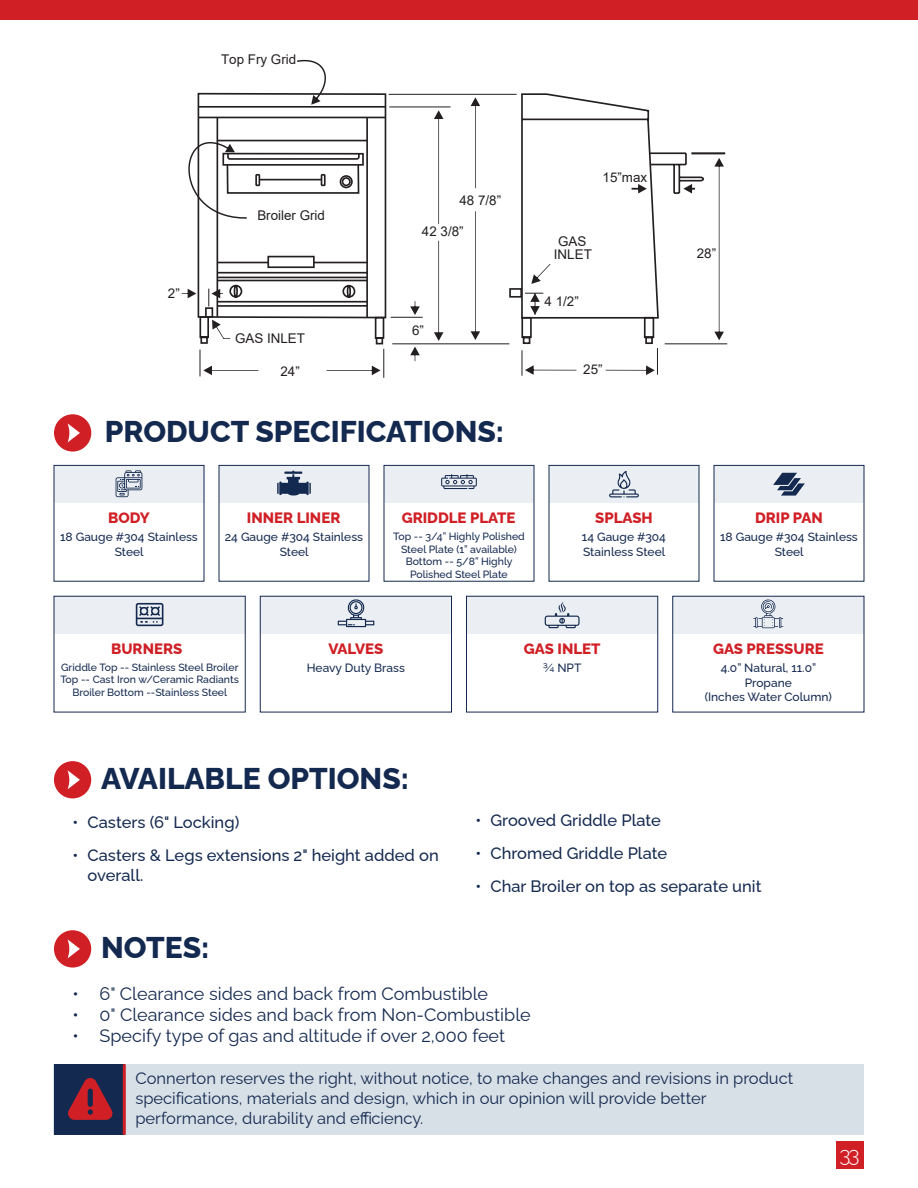
<style>
.page{position:relative;width:918px;height:1188px;background:#fff}
.page>*{position:absolute;margin:0;border:0;box-sizing:border-box;transform-origin:0 0}
.t1{font:800 30px "Raleway";color:#14294f}
.t2{font:300 21px "Raleway";color:#fff}
.t3{font:18px "Raleway";color:#14294f}
.t4{font:16.5px/19.8px "Raleway";color:#14294f}
.t5{font:500 16.5px/19.8px "Raleway";color:#14294f}
.t6{font:800 15px "Raleway";color:#d02026}
.t7{font:13.35px/13px "Arial";color:#231f20;text-align:center}
.t8{font:500 12px/14.4px "Raleway";color:#14294f;text-align:center}
.t9{font:500 10.5px/12.6px "Raleway";color:#14294f;text-align:center}
</style>
<div class="page">
<hr style="left:389px;top:94px;width:128px;height:1px;background:#231f20">
<svg style="left:471px;top:211px;width:9px;height:129px"></svg>
<svg style="left:471px;top:97px;width:9px;height:91px"></svg>
<hr style="left:391px;top:317px;width:32px;height:1px;background:#231f20">
<svg style="left:410px;top:347px;width:10px;height:14px"></svg>
<svg style="left:410px;top:301px;width:10px;height:14px"></svg>
<hr style="left:392px;top:343px;width:117px;height:1px;background:#231f20">
<hr style="left:665px;top:343px;width:62px;height:1px;background:#231f20">
<div style="left:509px;top:288px;width:13px;height:10px;border:2px solid #231f20"></div>
<hr style="left:389px;top:107px;width:62px;height:1px;background:#231f20">
<svg style="left:434px;top:241px;width:9px;height:100px"></svg>
<svg style="left:434px;top:110px;width:9px;height:114px"></svg>
<svg style="left:182px;top:60px;width:205px;height:318px"></svg>
<hr style="left:691px;top:152px;width:34px;height:2px;background:#231f20">
<svg style="left:714px;top:158px;width:10px;height:182px"></svg>
<svg style="left:520px;top:93px;width:185px;height:283px"></svg>
<svg style="left:54px;top:930px;width:37px;height:38px"></svg>
<svg style="left:54px;top:761px;width:37px;height:37px"></svg>
<div style="left:54px;top:1064px;width:810px;height:71px;background:#d7e0e7"></div>
<div style="left:54px;top:1064px;width:70px;height:71px;background:#14294f"></div>
<hr style="left:123px;top:1064px;width:3px;height:71px;background:#d02026">
<svg style="left:68px;top:1078px;width:45px;height:42px"></svg>
<div style="left:0;top:0;width:918px;height:20px;background:#d02026"></div>
<div style="left:54px;top:596px;width:191px;height:38px;background:#ebeff3"></div>
<div style="left:260px;top:596px;width:191px;height:38px;background:#ebeff3"></div>
<div style="left:466px;top:596px;width:192px;height:38px;background:#ebeff3"></div>
<div style="left:673px;top:596px;width:191px;height:38px;background:#ebeff3"></div>
<svg style="left:54px;top:414px;width:37px;height:38px"></svg>
<div style="left:54px;top:465px;width:150px;height:38px;background:#ebeff3"></div>
<div style="left:219px;top:465px;width:150px;height:38px;background:#ebeff3"></div>
<div style="left:384px;top:465px;width:150px;height:38px;background:#ebeff3"></div>
<div style="left:549px;top:465px;width:150px;height:38px;background:#ebeff3"></div>
<div style="left:714px;top:465px;width:150px;height:38px;background:#ebeff3"></div>
<div style="left:54px;top:596px;width:191px;height:116px;border:1px solid #14294f"></div>
<div style="left:260px;top:596px;width:192px;height:116px;border:1px solid #14294f"></div>
<div style="left:466px;top:596px;width:192px;height:116px;border:1px solid #14294f"></div>
<div style="left:673px;top:596px;width:191px;height:116px;border:1px solid #14294f"></div>
<svg style="left:773px;top:473px;width:32px;height:23px"></svg>
<svg style="left:609px;top:471px;width:30px;height:27px"></svg>
<svg style="left:116px;top:470px;width:26px;height:27px"></svg>
<svg style="left:136px;top:603px;width:27px;height:23px"></svg>
<svg style="left:338px;top:599px;width:36px;height:28px"></svg>
<svg style="left:545px;top:602px;width:35px;height:26px"></svg>
<svg style="left:753px;top:599px;width:30px;height:29px"></svg>
<svg style="left:277px;top:470px;width:34px;height:26px"></svg>
<svg style="left:441px;top:474px;width:36px;height:15px"></svg>
<div style="left:836px;top:1141px;width:28px;height:28px;background:#d02026"></div>
<p class="t7" style="left:221px;top:54px;width:77px">Top Fry Grid</p>
<p class="t7" style="left:168px;top:288px;width:13px">2”</p>
<p class="t7" style="left:257px;top:211px;width:69px">Broiler Grid</p>
<p class="t7" style="left:235px;top:333px;width:71px">GAS INLET</p>
<p class="t7" style="left:281px;top:366px;width:21px">24”</p>
<p class="t7" style="left:460px;top:195px;width:43px">48 7/8”</p>
<p class="t7" style="left:422px;top:226px;width:43px">42 3/8”</p>
<p class="t7" style="left:412px;top:325px;width:13px">6”</p>
<h1 class="t1" style="left:105px;top:413px;width:401px">PRODUCT SPECIFICATIONS:</h1>
<p class="t7" style="left:603px;top:173px;width:46px">15”max</p>
<p class="t7" style="left:554px;top:236px;width:39px">GAS<br>INLET</p>
<p class="t7" style="left:545px;top:296px;width:36px">4 1/2”</p>
<p class="t7" style="left:583px;top:364px;width:21px">25”</p>
<p class="t6" style="left:108px;top:509px;width:43px">BODY</p>
<p class="t8" style="left:60px;top:530px;width:139px">18 Gauge #304 Stainless<br>Steel</p>
<p class="t6" style="left:247px;top:509px;width:95px">INNER LINER</p>
<p class="t8" style="left:225px;top:530px;width:140px">24 Gauge #304 Stainless<br>Steel</p>
<p class="t6" style="left:402px;top:509px;width:115px">GRIDDLE PLATE</p>
<p class="t9" style="left:393px;top:530px;width:133px">Top -- 3/4” Highly Polished<br>Steel Plate (1” available)<br>Bottom -- 5/8” Highly<br>Polished Steel Plate</p>
<p class="t6" style="left:595px;top:509px;width:59px">SPLASH</p>
<p class="t8" style="left:582px;top:530px;width:86px;text-align:left">14 Gauge #304<br>Stainless Steel</p>
<p class="t6" style="left:111px;top:640px;width:73px">BURNERS</p>
<p class="t9" style="left:60px;top:661px;width:180px">Griddle Top -- Stainless Steel Broiler<br>Top -- Cast Iron w/Ceramic Radiants<br>Broiler Bottom --Stainless Steel</p>
<p class="t6" style="left:328px;top:640px;width:57px">VALVES</p>
<p class="t8" style="left:307px;top:661px;width:100px">Heavy Duty Brass</p>
<p class="t6" style="left:524px;top:640px;width:78px">GAS INLET</p>
<p class="t8" style="left:543px;top:661px;width:40px">¾ NPT</p>
<p class="t7" style="left:697px;top:248px;width:21px">28”</p>
<p class="t6" style="left:755px;top:509px;width:69px">DRIP PAN</p>
<p class="t8" style="left:720px;top:530px;width:139px">18 Gauge #304 Stainless<br>Steel</p>
<p class="t6" style="left:713px;top:640px;width:112px">GAS PRESSURE</p>
<p class="t8" style="left:705px;top:661px;width:129px">4.0” Natural, 11.0”<br>Propane<br>(Inches Water Column)</p>
<h1 class="t1" style="left:101px;top:760px;width:309px">AVAILABLE OPTIONS:</h1>
<p class="t5" style="left:73px;top:813px;width:168px">• Casters (6" Locking)</p>
<p class="t5" style="left:88px;top:846px;width:353px;text-indent:-15px">• Casters &amp; Legs extensions 2" height added on overall.</p>
<h1 class="t1" style="left:101px;top:929px;width:110px">NOTES:</h1>
<p class="t5" style="left:476px;top:811px;width:187px">• Grooved Griddle Plate</p>
<p class="t5" style="left:476px;top:844px;width:193px">• Chromed Griddle Plate</p>
<p class="t5" style="left:476px;top:877px;width:288px">• Char Broiler on top as separate unit</p>
<p class="t3" style="left:73px;top:983px;width:417px">• 6" Clearance sides and back from Combustible</p>
<p class="t3" style="left:73px;top:1004px;width:460px">• 0" Clearance sides and back from Non-Combustible</p>
<p class="t3" style="left:73px;top:1025px;width:434px">• Specify type of gas and altitude if over 2,000 feet</p>
<p class="t4" style="left:135px;top:1069px;width:659px">Connerton reserves the right, without notice, to make changes and revisions in product specifications, materials and design, which in our opinion will provide better performance, durability and efficiency.</p>
<p class="t2" style="left:840px;top:1142px;width:21px">33</p>
</div>
